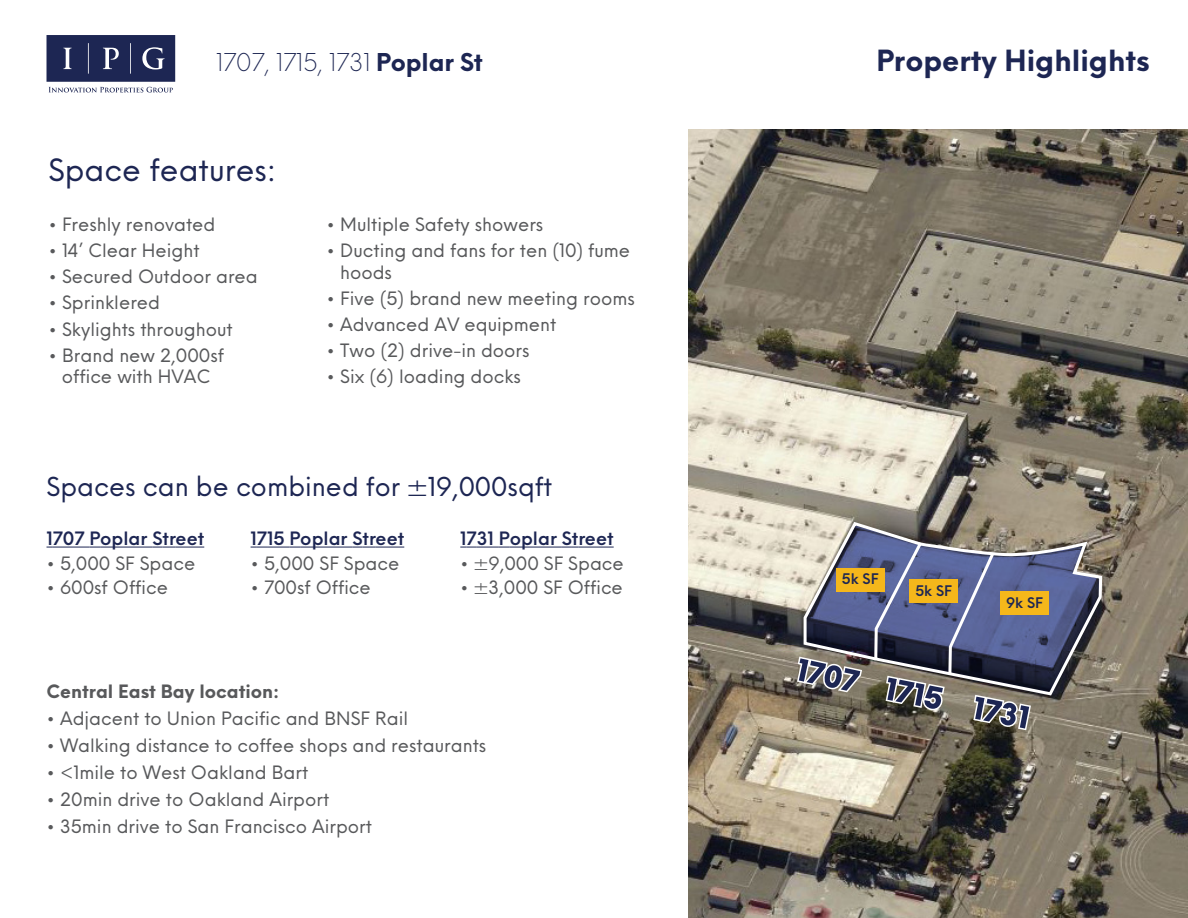
<style>
.page{position:relative;width:1188px;height:918px;background:#fff}
.page>*{position:absolute;margin:0;border:0;box-sizing:border-box;transform-origin:0 0}
.t1{font:30px "Neue Einstellung";color:#1d2653}
.t2{font:700 28.5px "Neue Einstellung";color:#1d2653}
.t3{font:25.5px "Neue Einstellung";color:#1d2653}
.t4{font:300 24px "Neue Einstellung";letter-spacing:-.005em;color:#1d2653}
.t5{font:18px/21.6px "Neue Einstellung";color:#58595b;text-align:center}
.t6{font:600 18px "Neue Einstellung";color:#1d2653}
.t7{font:700 18px "Neue Einstellung";color:#58595b}
.t8{font:600 14.25px "Neue Einstellung";color:#1d2653}
.s1{font-weight:700}
</style>
<div class="page">
<svg style="left:47px;top:547px;width:53px;height:1px"></svg>
<hr style="left:100px;top:547px;width:52px;height:1px;background:#1d2653">
<svg style="left:152px;top:547px;width:52px;height:1px"></svg>
<svg style="left:251px;top:547px;width:49px;height:1px"></svg>
<hr style="left:300px;top:547px;width:52px;height:1px;background:#1d2653">
<svg style="left:352px;top:547px;width:52px;height:1px"></svg>
<svg style="left:460px;top:547px;width:50px;height:1px"></svg>
<hr style="left:510px;top:547px;width:52px;height:1px;background:#1d2653">
<svg style="left:562px;top:547px;width:52px;height:1px"></svg>
<svg style="left:47px;top:35px;width:128px;height:58px"></svg>
<img style="left:689px;top:129px;width:499px;height:789px">
<svg style="left:797px;top:520px;width:307px;height:210px;background:#6d6e7c"></svg>
<div style="left:836px;top:568px;width:48px;height:23px;background:#f5b71b"></div>
<div style="left:910px;top:580px;width:48px;height:23px;background:#f5b71b"></div>
<div style="left:1000px;top:591px;width:49px;height:24px;background:#f5b71b"></div>
<h3 class="t4" style="left:216px;top:41px;width:268px">1707, 1715, 1731 <span class="s1">Poplar St</span></h3>
<h1 class="t1" style="left:48px;top:143px;width:229px">Space features:</h1>
<p class="t5" style="left:48px;top:212px;width:169px">• Freshly renovated</p>
<p class="t5" style="left:48px;top:238px;width:153px">• 14’ Clear Height</p>
<p class="t5" style="left:48px;top:264px;width:211px">• Secured Outdoor area</p>
<p class="t5" style="left:48px;top:290px;width:113px">• Sprinklered</p>
<p class="t5" style="left:48px;top:316px;width:186px">• Skylights throughout</p>
<p class="t5" style="left:48px;top:342px;width:177px">• Brand new 2,000sf office with HVAC</p>
<p class="t5" style="left:327px;top:212px;width:218px">• Multiple Safety showers</p>
<p class="t5" style="left:340px;top:238px;width:292px;text-align:left;text-indent:-14px">• Ducting and fans for ten (10) fume hoods</p>
<p class="t5" style="left:327px;top:286px;width:310px">• Five (5) brand new meeting rooms</p>
<p class="t5" style="left:327px;top:312px;width:231px">• Advanced AV equipment</p>
<p class="t5" style="left:327px;top:338px;width:204px">• Two (2) drive-in doors</p>
<p class="t5" style="left:327px;top:364px;width:196px">• Six (6) loading docks</p>
<h3 class="t3" style="left:47px;top:463px;width:507px">Spaces can be combined for ±19,000sqft</h3>
<p class="t6" style="left:47px;top:523px;width:159px">1707 Poplar Street</p>
<p class="t5" style="left:47px;top:551px;width:150px">• 5,000 SF Space</p>
<p class="t5" style="left:47px;top:575px;width:123px">• 600sf Office</p>
<p class="t6" style="left:251px;top:523px;width:155px">1715 Poplar Street</p>
<p class="t5" style="left:251px;top:551px;width:150px">• 5,000 SF Space</p>
<p class="t5" style="left:251px;top:575px;width:122px">• 700sf Office</p>
<p class="t6" style="left:460px;top:523px;width:155px">1731 Poplar Street</p>
<p class="t5" style="left:460px;top:551px;width:165px">• ±9,000 SF Space</p>
<p class="t5" style="left:460px;top:575px;width:164px">• ±3,000 SF Office</p>
<p class="t7" style="left:47px;top:675px;width:234px">Central East Bay location:</p>
<p class="t5" style="left:47px;top:705px;width:363px">• Adjacent to Union Pacific and BNSF Rail</p>
<p class="t5" style="left:47px;top:732px;width:441px">• Walking distance to coffee shops and restaurants</p>
<p class="t5" style="left:47px;top:759px;width:263px">• &lt;1mile to West Oakland Bart</p>
<p class="t5" style="left:47px;top:786px;width:284px">• 20min drive to Oakland Airport</p>
<p class="t5" style="left:47px;top:813px;width:327px">• 35min drive to San Francisco Airport</p>
<h2 class="t2" style="left:876px;top:35px;width:275px">Property Highlights</h2>
<p class="t8" style="left:842px;top:566px;width:38px">5k SF</p>
<p class="t8" style="left:915px;top:578px;width:38px">5k SF</p>
<p class="t8" style="left:1006px;top:590px;width:38px">9k SF</p>
</div>
